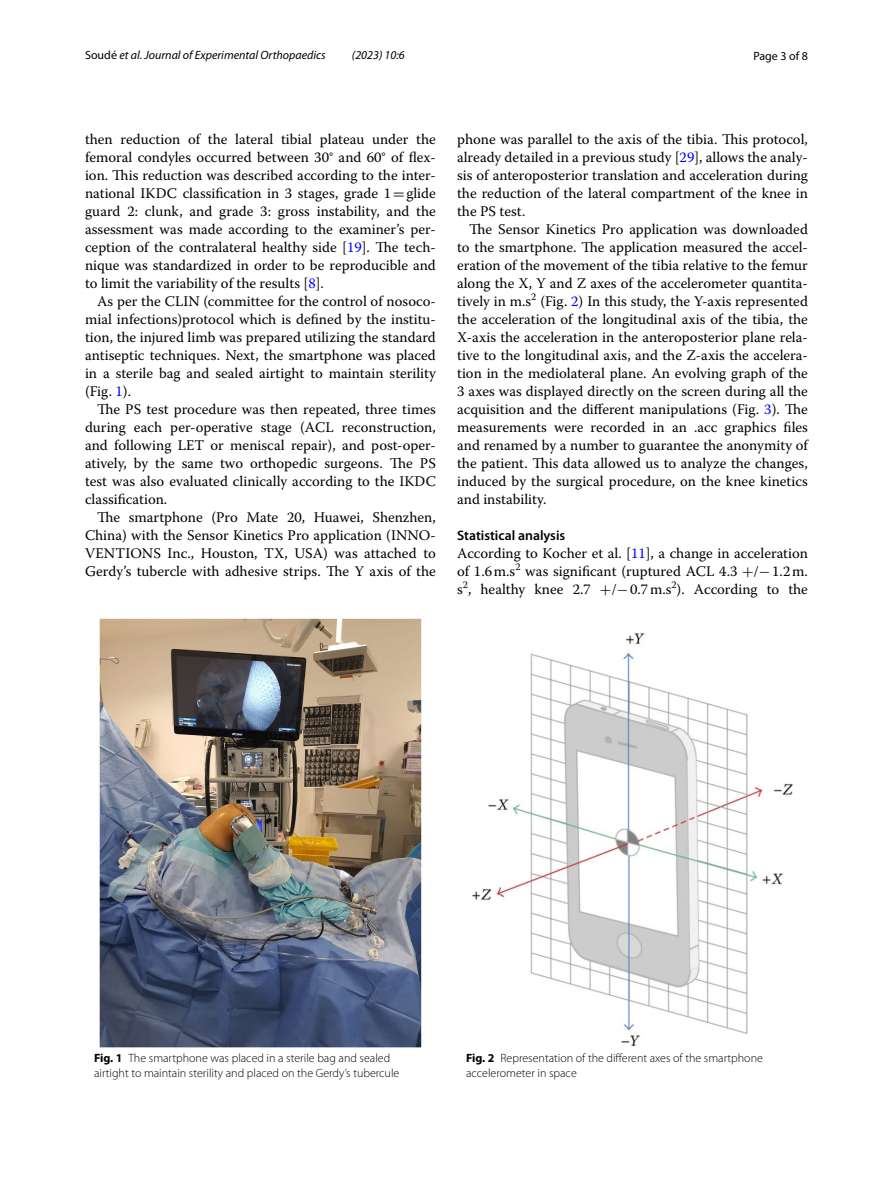
<style>
.page{position:relative;width:893px;height:1187px;background:#fff}
.page>*{position:absolute;margin:0;border:0;box-sizing:border-box;transform-origin:0 0}
.t1{font:14.7px/18px "Warnock Pro";color:#000;text-align:justify}
.t2{font:600 13.8px "Myriad Pro";color:#000}
.t3{font:300 12px/15px "Myriad Pro";color:#000}
.t4{font:italic 12px "Myriad Pro";color:#000}
.t5{font:12px "Myriad Pro";color:#000}
.s1{font-style:normal}
.s2{font-family:"MTSY"}
.s3{color:#00f}
.s4{font-weight:700}
</style>
<div class="page">
<img style="left:100px;top:618px;width:321px;height:428px">
<img style="left:472px;top:633px;width:321px;height:413px">
<p class="t4" style="left:85px;top:48px;width:242px"><span class="s1">Soudé</span> et al. Journal of Experimental Orthopaedics</p>
<p class="t4" style="left:352px;top:48px;width:54px">(2023) 10:6</p>
<p class="t5" style="left:753px;top:48px;width:56px">Page 3 of 8</p>
<p class="t1" style="left:85px;top:130px;width:352px">then reduction of the lateral tibial plateau under the femoral condyles occurred between 30° and 60° of flex&shy;ion. This reduction was described according to the inter&shy;national IKDC classification in 3 stages, grade 1<span class="s2">=</span>glide guard 2: clunk, and grade 3: gross instability, and the assessment was made according to the examiner’s per&shy;ception of the contralateral healthy side [<span class="s3">19</span>]. The tech&shy;nique was standardized in order to be reproducible and to limit the variability of the results [<span class="s3">8</span>].</p>
<p class="t1" style="left:85px;top:292px;width:352px;text-indent:12px">As per the CLIN (committee for the control of nosoco&shy;mial infections)protocol which is defined by the institu&shy;tion, the injured limb was prepared utilizing the standard antiseptic techniques. Next, the smartphone was placed in a sterile bag and sealed airtight to maintain sterility (Fig. <span class="s3">1</span>).</p>
<p class="t1" style="left:85px;top:400px;width:352px;text-indent:12px">The PS test procedure was then repeated, three times during each per-operative stage (ACL reconstruction, and following LET or meniscal repair), and post-oper&shy;atively, by the same two orthopedic surgeons. The PS test was also evaluated clinically according to the IKDC classification.</p>
<p class="t1" style="left:85px;top:508px;width:352px;text-indent:12px">The smartphone (Pro Mate 20, Huawei, Shenzhen, China) with the Sensor Kinetics Pro application (INNO-VENTIONS Inc., Houston, TX, USA) was attached to Gerdy’s tubercle with adhesive strips. The Y axis of the</p>
<p class="t1" style="left:457px;top:130px;width:352px">phone was parallel to the axis of the tibia. This protocol, already detailed in a previous study [<span class="s3">29</span>], allows the analy&shy;sis of anteroposterior translation and acceleration during the reduction of the lateral compartment of the knee in the PS test.</p>
<p class="t1" style="left:457px;top:220px;width:352px;text-indent:12px">The Sensor Kinetics Pro application was downloaded to the smartphone. The application measured the accel&shy;eration of the movement of the tibia relative to the femur along the X, Y and Z axes of the accelerometer quantita&shy;tively in m.s<sup>2</sup> (Fig. <span class="s3">2</span>) In this study, the Y-axis represented the acceleration of the longitudinal axis of the tibia, the X-axis the acceleration in the anteroposterior plane rela&shy;tive to the longitudinal axis, and the Z-axis the accelera&shy;tion in the mediolateral plane. An evolving graph of the 3 axes was displayed directly on the screen during all the acquisition and the different manipulations (Fig. <span class="s3">3</span>). The measurements were recorded in an .acc graphics files and renamed by a number to guarantee the anonymity of the patient. This data allowed us to analyze the changes, induced by the surgical procedure, on the knee kinetics and instability.</p>
<p class="t2" style="left:457px;top:526px;width:110px">Statistical analysis</p>
<p class="t1" style="left:457px;top:544px;width:352px">According to Kocher et al. [<span class="s3">11</span>], a change in acceleration of 1.6m.s<sup>2</sup> was significant (ruptured ACL 4.3 <span class="s2">+</span>/<span class="s2">−</span>1.2m. s<sup>2</sup>, healthy knee 2.7 <span class="s2">+</span>/<span class="s2">−</span>0.7m.s<sup>2</sup>). According to the</p>
<p class="t3" style="left:94px;top:1050px;width:307px"><span class="s4">Fig. 1</span> The smartphone was placed in a sterile bag and sealed airtight to maintain sterility and placed on the Gerdy’s tubercule</p>
<p class="t3" style="left:466px;top:1050px;width:298px"><span class="s4">Fig. 2</span> Representation of the different axes of the smartphone accelerometer in space</p>
</div>
